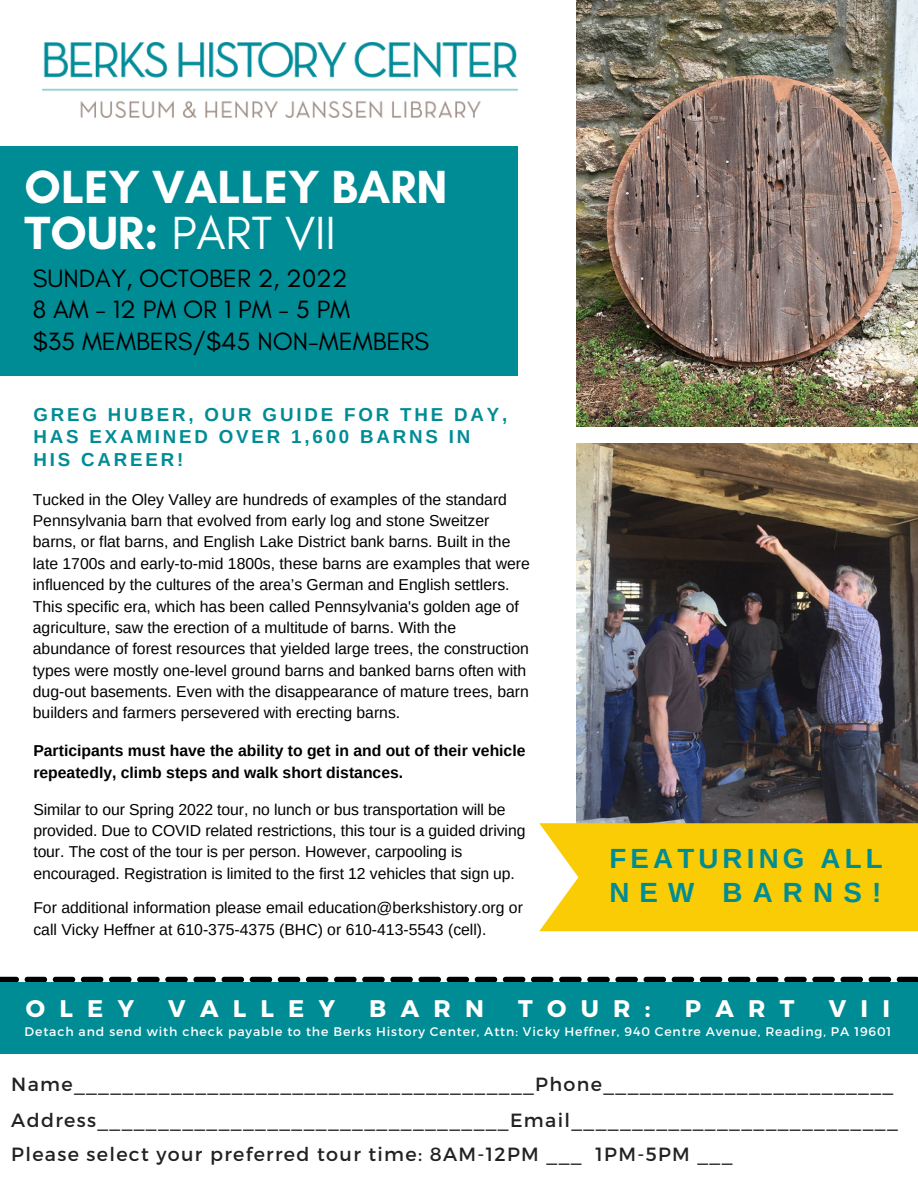
<style>
.page{position:relative;width:918px;height:1188px;background:#fff}
.page>*{position:absolute;margin:0;border:0;box-sizing:border-box;transform-origin:0 0}
.t1{font:700 47.4px/46.2px "Glacial Indifference";color:#fff}
.t2{font:700 27.75px/33.8px "Arimo";letter-spacing:.15em;color:#008c95}
.t3{font:25.5px/31.5px "Glacial Indifference";color:#000}
.t4{font:700 24px "Montserrat";letter-spacing:.595em;color:#fff}
.t5{font:19.05px/36.3px "Montserrat";letter-spacing:.07em;color:#222}
.t6{font:700 18.75px/22.5px "Arimo";letter-spacing:.15em;color:#008c95}
.t7{font:15.75px/21.3px "Arimo";color:#000}
.t8{font:700 15.75px/21.3px "Arimo";color:#000}
.t9{font:12.45px "Montserrat";letter-spacing:.07em;color:#fff}
.s1{font-weight:400}
</style>
<div class="page">
<img style="left:576px;top:0;width:342px;height:426px">
<img style="left:576px;top:443px;width:342px;height:380px">
<div style="left:0;top:146px;width:517px;height:229px;background:#008c95"></div>
<svg style="left:0;top:977px;width:918px;height:5px"></svg>
<img style="left:43px;top:43px;width:475px;height:74px">
<div style="left:0;top:982px;width:918px;height:72px;background:#008c95"></div>
<div style="left:539px;top:823px;width:379px;height:108px;background:#facc05"></div>
<h1 class="t1" style="left:25px;top:164px;width:424px">OLEY VALLEY BARN<br>TOUR: <span class="s1">PART VII</span></h1>
<h3 class="t3" style="left:33px;top:262px;width:398px">SUNDAY, OCTOBER 2, 2022<br>8AM-12PMOR1PM-5PM<br>$35 MEMBERS/$45 NON-MEMBERS</h3>
<p class="t6" style="left:33px;top:403px;width:475px">GREG HUBER, OUR GUIDE FOR THE DAY,<br>HAS EXAMINED OVER 1,600 BARNS IN<br>HIS CAREER!</p>
<p class="t7" style="left:33px;top:489px;width:498px">Tucked in the Oley Valley are hundreds of examples of the standard Pennsylvania barn that evolved from early log and stone Sweitzer barns, or flat barns, and English Lake District bank barns. Built in the late 1700s and early-to-mid 1800s, these barns are examples that were influenced by the cultures of the area’s German and English settlers.<br>This specific era, which has been called Pennsylvania's golden age of agriculture, saw the erection of a multitude of barns. With the abundance of forest resources that yielded large trees, the construction types were mostly one-level ground barns and banked barns often with dug-out basements. Even with the disappearance of mature trees, barn builders and farmers persevered with erecting barns.</p>
<p class="t8" style="left:33px;top:740px;width:494px">Participants must have the ability to get in and out of their vehicle repeatedly, climb steps and walk short distances.</p>
<p class="t7" style="left:33px;top:799px;width:494px">Similar to our Spring 2022 tour, no lunch or bus transportation will be provided. Due to COVID related restrictions, this tour is a guided driving tour. The cost of the tour is per person. However, carpooling is encouraged. Registration is limited to the first 12 vehicles that sign up.</p>
<p class="t7" style="left:33px;top:897px;width:491px">For additional information please email education@berkshistory.org or call Vicky Heffner at 610-375-4375 (BHC) or 610-413-5543 (cell).</p>
<h2 class="t2" style="left:609px;top:842px;width:275px">FEATURING ALL<br>NEW BARNS!</h2>
<h3 class="t4" style="left:26px;top:993px;width:110px">OLEY</h3>
<h3 class="t4" style="left:168px;top:993px;width:168px">VALLEY</h3>
<h3 class="t4" style="left:369px;top:993px;width:116px">BARN</h3>
<h3 class="t4" style="left:518px;top:993px;width:134px">TOUR:</h3>
<h3 class="t4" style="left:685px;top:993px;width:111px">PART</h3>
<h3 class="t4" style="left:829px;top:993px;width:63px">VII</h3>
<p class="t9" style="left:25px;top:1023px;width:868px">Detach and send with check payable to the Berks History Center, Attn: Vicky Heffner, 940 Centre Avenue, Reading, PA 19601</p>
<p class="t5" style="left:11px;top:1065px;width:888px">Name______________________________________Phone________________________<br>Address__________________________________Email___________________________</p>
<p class="t5" style="left:11px;top:1135px;width:723px">Please select your preferred tour time: 8AM-12PM ___ 1PM-5PM ___</p>
</div>
